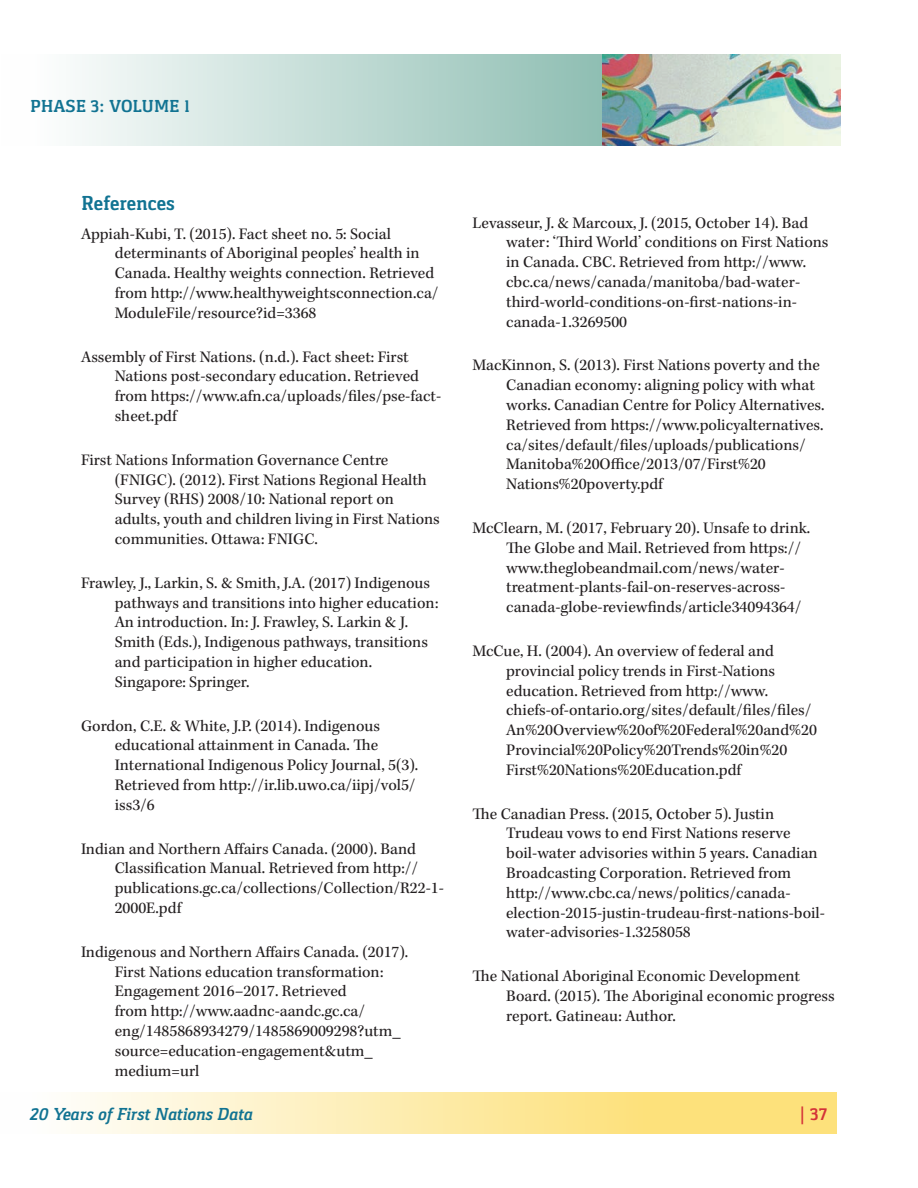
<style>
.page{position:relative;width:918px;height:1188px;background:#fff}
.page>*{position:absolute;margin:0;border:0;box-sizing:border-box;transform-origin:0 0}
.FN-Heading_1{font:700 21px "Gaspar";color:#117392}
.t1{font:italic 700 18px "Gaspar";color:#117392}
.t2{font:700 18px "Gaspar";color:#117392}
.t3{font:700 18px "Gaspar";color:#d43238}
.References{font:16.5px/19.8px "Kepler Std";color:#231f20}
</style>
<div class="page">
<div style="left:1px;top:54px;width:602px;height:92px;background:linear-gradient(to right,#fff,#8fbeb3)"></div>
<img style="left:603px;top:54px;width:238px;height:92px">
<svg style="left:76px;top:1093px;width:761px;height:41px;background:#fdeba8"></svg>
<p class="t2" style="left:30px;top:96px;width:161px">PHASE 3: VOLUME 1</p>
<p class="FN-Heading_1" style="left:81px;top:191px;width:96px">References</p>
<p class="References" style="left:115px;top:224px;width:325px;text-indent:-34px">Appiah-Kubi, T. (2015). Fact sheet no. 5: Social determinants of Aboriginal peoples’ health in Canada. Healthy weights connection. Retrieved from http://www.healthyweightsconnection.ca/ ModuleFile/resource?id=3368</p>
<p class="References" style="left:115px;top:347px;width:328px;text-indent:-34px">Assembly of First Nations. (n.d.). Fact sheet: First Nations post-secondary education. Retrieved from https://www.afn.ca/uploads/files/pse-fact&shy;sheet.pdf</p>
<p class="References" style="left:115px;top:450px;width:327px;text-indent:-34px">First Nations Information Governance Centre (FNIGC). (2012). First Nations Regional Health Survey (RHS) 2008/10: National report on adults, youth and children living in First Nations communities. Ottawa: FNIGC.</p>
<p class="References" style="left:115px;top:573px;width:325px;text-indent:-34px">Frawley, J., Larkin, S. &amp; Smith, J.A. (2017) Indigenous pathways and transitions into higher education:<br>An introduction. In: J. Frawley, S. Larkin &amp; J.<br>Smith (Eds.), Indigenous pathways, transitions and participation in higher education.<br>Singapore: Springer.</p>
<p class="References" style="left:115px;top:716px;width:305px;text-indent:-34px">Gordon, C.E. &amp; White, J.P. (2014). Indigenous educational attainment in Canada. The International Indigenous Policy Journal, 5(3).<br>Retrieved from http://ir.lib.uwo.ca/iipj/vol5/ iss3/6</p>
<p class="References" style="left:115px;top:839px;width:331px;text-indent:-34px">Indian and Northern Affairs Canada. (2000). Band Classification Manual. Retrieved from http:// publications.gc.ca/collections/Collection/R22-1- 2000E.pdf</p>
<p class="References" style="left:115px;top:942px;width:295px;text-indent:-34px">Indigenous and Northern Affairs Canada. (2017).<br>First Nations education transformation:<br>Engagement 2016–2017. Retrieved<br>from http://www.aadnc-aandc.gc.ca/ eng/1485868934279/1485869009298?utm_ source=education-engagement&amp;utm_ medium=url</p>
<p class="References" style="left:506px;top:213px;width:324px;text-indent:-34px">Levasseur, J. &amp; Marcoux, J. (2015, October 14). Bad water: ‘Third World’ conditions on First Nations in Canada. CBC. Retrieved from http://www. cbc.ca/news/canada/manitoba/bad-water&shy;third-world-conditions-on-first-nations-in&shy;canada-1.3269500</p>
<p class="References" style="left:506px;top:356px;width:320px;text-indent:-34px">MacKinnon, S. (2013). First Nations poverty and the Canadian economy: aligning policy with what works. Canadian Centre for Policy Alternatives.<br>Retrieved from https://www.policyalternatives. ca/sites/default/files/uploads/publications/ Manitoba%20Office/2013/07/First%20<br>Nations%20poverty.pdf</p>
<p class="References" style="left:506px;top:519px;width:306px;text-indent:-34px">McClearn, M. (2017, February 20). Unsafe to drink.<br>The Globe and Mail. Retrieved from https:// www.theglobeandmail.com/news/water&shy;treatment-plants-fail-on-reserves-across&shy;canada-globe-reviewfinds/article34094364/</p>
<p class="References" style="left:506px;top:642px;width:312px;text-indent:-34px">McCue, H. (2004). An overview of federal and provincial policy trends in First-Nations education. Retrieved from http://www. chiefs-of-ontario.org/sites/default/files/files/ An%20Overview%20of%20Federal%20and%20<br>Provincial%20Policy%20Trends%20in%20<br>First%20Nations%20Education.pdf</p>
<p class="References" style="left:506px;top:804px;width:320px;text-indent:-34px">The Canadian Press. (2015, October 5). Justin Trudeau vows to end First Nations reserve boil-water advisories within 5 years. Canadian Broadcasting Corporation. Retrieved from http://www.cbc.ca/news/politics/canada&shy;election-2015-justin-trudeau-first-nations-boil&shy;water-advisories-1.3258058</p>
<p class="References" style="left:506px;top:967px;width:330px;text-indent:-34px">The National Aboriginal Economic Development<br>Board. (2015). The Aboriginal economic progress report. Gatineau: Author.</p>
<p class="t1" style="left:30px;top:1104px;width:224px">20 Years of First Nations Data</p>
<p class="t3" style="left:800px;top:1104px;width:29px">| 37</p>
</div>
